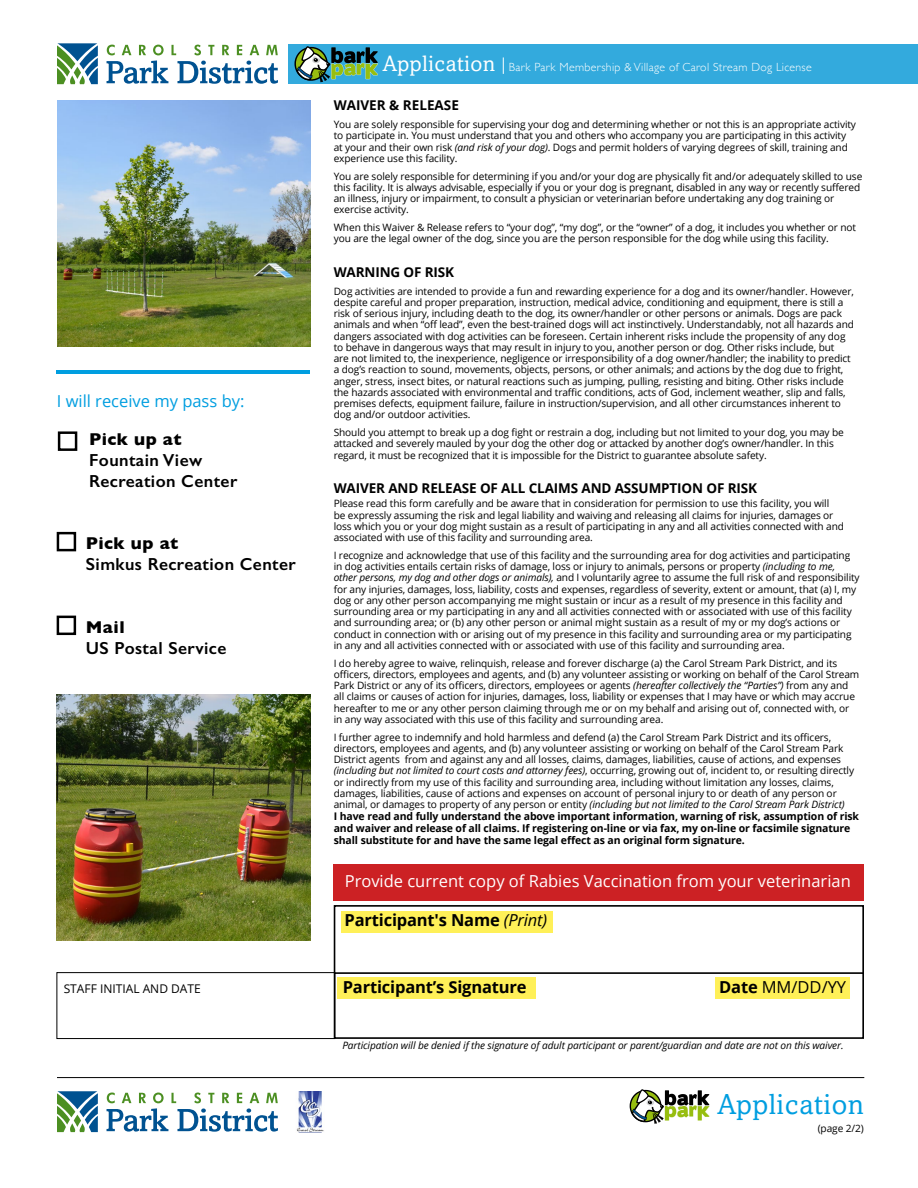
<style>
.page{position:relative;width:918px;height:1188px;background:#fff}
.page>*{position:absolute;margin:0;border:0;box-sizing:border-box;transform-origin:0 0}
.t1{font:28.8px "Amasis MT Pro";letter-spacing:.025em;color:#009ee0}
.t2{font:600 17.4px/21px "Gill Sans";letter-spacing:.025em;color:#000}
.t3{font:700 17.4px "Gill Sans";letter-spacing:.025em;color:#000}
.t4{font:16.5px "Open Sans";color:#fff}
.t5{font:700 16.5px "Open Sans";letter-spacing:-.01em;color:#000}
.t6{font:16.5px "Open Sans";color:#009ee0}
.t7{font:16.5px "Open Sans";color:#000}
.t8{font:700 13.5px "Open Sans";letter-spacing:-.01em;color:#000}
.t9{font:12px "Open Sans";color:#000}
.t10{font:300 11.85px "Gill Sans";letter-spacing:.025em;color:#fff}
.t11{font:700 10.5px/12px "Open Sans";letter-spacing:-.01em;color:#000}
.t12{font:10.2px/11.2px "Open Sans";letter-spacing:-.01em;color:#000}
.t13{font:italic 10.2px "Open Sans";letter-spacing:-.01em;color:#000}
.s1{font-family:"Amasis MT Pro";font-weight:400;font-size:22.05px}
.s2{font-style:italic}
.s3{font-weight:400;font-style:italic}
.s4{font-weight:700}
</style>
<div class="page">
<div style="left:334px;top:864px;width:530px;height:36px;background:#cc2124"></div>
<img style="left:57px;top:100px;width:253px;height:246px">
<div style="left:58px;top:431px;width:19px;height:20px;border:2px solid #000"></div>
<div style="left:57px;top:532px;width:19px;height:19px;border:2px solid #000"></div>
<hr style="left:57px;top:371px;width:253px;height:3px;background:#009ee0">
<div style="left:57px;top:616px;width:19px;height:19px;border:2px solid #000"></div>
<img style="left:57px;top:694px;width:253px;height:246px">
<div style="left:337px;top:977px;width:199px;height:21px;background:#fff058"></div>
<div style="left:716px;top:977px;width:134px;height:21px;background:#fff058"></div>
<div style="left:334px;top:972px;width:530px;height:67px;border:2px solid #000"></div>
<div style="left:342px;top:911px;width:211px;height:21px;background:#fff058"></div>
<div style="left:334px;top:905px;width:530px;height:69px;border:2px solid #000"></div>
<hr style="left:57px;top:1077px;width:807px;height:1px;background:#000">
<svg style="left:57px;top:1091px;width:41px;height:41px"></svg>
<svg style="left:74px;top:1115px;width:7px;height:12px"></svg>
<svg style="left:107px;top:1093px;width:171px;height:39px"></svg>
<div style="left:288px;top:44px;width:630px;height:40px;background:#3ad"></div>
<svg style="left:57px;top:43px;width:41px;height:41px"></svg>
<svg style="left:74px;top:67px;width:7px;height:12px"></svg>
<svg style="left:107px;top:45px;width:171px;height:39px"></svg>
<svg style="left:294px;top:46px;width:84px;height:36px"></svg>
<img style="left:296px;top:1091px;width:28px;height:41px">
<svg style="left:629px;top:1089px;width:81px;height:35px"></svg>
<svg style="left:503px;top:57px;width:1px;height:17px"></svg>
<div style="left:57px;top:972px;width:278px;height:67px;border:1px solid #000"></div>
<h3 class="t6" style="left:57px;top:390px;width:189px">I will receive my pass by:</h3>
<h2 class="t3" style="left:89px;top:426px;width:94px">Pick up at</h2>
<h2 class="t2" style="left:89px;top:450px;width:150px">Fountain View<br>Recreation Center</h2>
<h2 class="t3" style="left:86px;top:530px;width:94px">Pick up at</h2>
<h2 class="t2" style="left:86px;top:554px;width:212px">Simkus Recreation Center</h2>
<h2 class="t3" style="left:86px;top:613px;width:40px">Mail</h2>
<h2 class="t2" style="left:86px;top:638px;width:142px">US Postal Service</h2>
<p class="t10" style="left:382px;top:58px;width:431px"><span class="s1">Application</span> Bark Park Membership &amp; Village of Carol Stream Dog License</p>
<h3 class="t8" style="left:334px;top:96px;width:127px">WAIVER &amp; RELEASE</h3>
<p class="t12" style="left:334px;top:119px;width:524px">You are solely responsible for supervising your dog and determining whether or not this is an appropriate activity to participate in. You must understand that you and others who accompany you are participating in this activity at your and their own risk <span class="s2">(and risk of your dog)</span>. Dogs and permit holders of varying degrees of skill, training and experience use this facility.</p>
<p class="t12" style="left:334px;top:170px;width:530px">You are solely responsible for determining if you and/or your dog are physically fit and/or adequately skilled to use this facility. It is always advisable, especially if you or your dog is pregnant, disabled in any way or recently suffered an illness, injury or impairment, to consult a physician or veterinarian before undertaking any dog training or exercise activity.</p>
<p class="t12" style="left:334px;top:222px;width:524px">When this Waiver &amp; Release refers to “your dog”, “my dog”, or the “owner” of a dog, it includes you whether or not you are the legal owner of the dog, since you are the person responsible for the dog while using this facility.</p>
<h3 class="t8" style="left:334px;top:262px;width:122px">WARNING OF RISK</h3>
<p class="t12" style="left:334px;top:285px;width:522px">Dog activities are intended to provide a fun and rewarding experience for a dog and its owner/handler. However, despite careful and proper preparation, instruction, medical advice, conditioning and equipment, there is still a risk of serious injury, including death to the dog, its owner/handler or other persons or animals. Dogs are pack animals and when “off lead”, even the best-trained dogs will act instinctively. Understandably, not all hazards and dangers associated with dog activities can be foreseen. Certain inherent risks include the propensity of any dog to behave in dangerous ways that may result in injury to you, another person or dog. Other risks include, but<br>are not limited to, the inexperience, negligence or irresponsibility of a dog owner/handler; the inability to predict a dog’s reaction to sound, movements, objects, persons, or other animals; and actions by the dog due to fright, anger, stress, insect bites, or natural reactions such as jumping, pulling, resisting and biting. Other risks include the hazards associated with environmental and traffic conditions, acts of God, inclement weather, slip and falls, premises defects, equipment failure, failure in instruction/supervision, and all other circumstances inherent to dog and/or outdoor activities.</p>
<p class="t12" style="left:334px;top:427px;width:512px">Should you attempt to break up a dog fight or restrain a dog, including but not limited to your dog, you may be attacked and severely mauled by your dog the other dog or attacked by another dog’s owner/handler. In this regard, it must be recognized that it is impossible for the District to guarantee absolute safety.</p>
<h3 class="t8" style="left:334px;top:479px;width:425px">WAIVER AND RELEASE OF ALL CLAIMS AND ASSUMPTION OF RISK</h3>
<p class="t12" style="left:334px;top:498px;width:512px">Please read this form carefully and be aware that in consideration for permission to use this facility, you will<br>be expressly assuming the risk and legal liability and waiving and releasing all claims for injuries, damages or loss which you or your dog might sustain as a result of participating in any and all activities connected with and associated with use of this facility and surrounding area.</p>
<p class="t12" style="left:334px;top:549px;width:528px">I recognize and acknowledge that use of this facility and the surrounding area for dog activities and participating in dog activities entails certain risks of damage, loss or injury to animals, persons or property <span class="s2">(including to me, other persons, my dog and other dogs or animals),</span> and I voluntarily agree to assume the full risk of and responsibility for any injuries, damages, loss, liability, costs and expenses, regardless of severity, extent or amount, that (a) I, my dog or any other person accompanying me might sustain or incur as a result of my presence in this facility and surrounding area or my participating in any and all activities connected with or associated with use of this facility and surrounding area; or (b) any other person or animal might sustain as a result of my or my dog’s actions or conduct in connection with or arising out of my presence in this facility and surrounding area or my participating in any and all activities connected with or associated with use of this facility and surrounding area.</p>
<p class="t12" style="left:334px;top:657px;width:527px">I do hereby agree to waive, relinquish, release and forever discharge (a) the Carol Stream Park District, and its officers, directors, employees and agents, and (b) any volunteer assisting or working on behalf of the Carol Stream Park District or any of its officers, directors, employees or agents <span class="s2">(hereafter collectively the “Parties”)</span> from any and all claims or causes of action for injuries, damages, loss, liability or expenses that I may have or which may accrue hereafter to me or any other person claiming through me or on my behalf and arising out of, connected with, or in any way associated with this use of this facility and surrounding area.</p>
<p class="t12" style="left:334px;top:731px;width:522px">I further agree to indemnify and hold harmless and defend (a) the Carol Stream Park District and its officers, directors, employees and agents, and (b) any volunteer assisting or working on behalf of the Carol Stream Park District agents from and against any and all losses, claims, damages, liabilities, cause of actions, and expenses <span class="s2">(including but not limited to court costs and attorney fees)</span>, occurring, growing out of, incident to, or resulting directly or indirectly from my use of this facility and surrounding area, including without limitation any losses, claims, damages, liabilities, cause of actions and expenses on account of personal injury to or death of any person or animal, or damages to property of any person or entity <span class="s2">(including but not limited to the Carol Stream Park District)</span></p>
<p class="t11" style="left:334px;top:810px;width:527px">I have read and fully understand the above important information, warning of risk, assumption of risk and waiver and release of all claims. If registering on-line or via fax, my on-line or facsimile signature shall substitute for and have the same legal effect as an original form signature.</p>
<h3 class="t4" style="left:345px;top:870px;width:508px">Provide current copy of Rabies Vaccination from your veterinarian</h3>
<h3 class="t5" style="left:345px;top:909px;width:204px">Participant's Name <span class="s3">(Print)</span></h3>
<p class="t9" style="left:64px;top:980px;width:139px">STAFF INITIAL AND DATE</p>
<h3 class="t5" style="left:343px;top:975px;width:185px">Participant’s Signature</h3>
<h3 class="t7" style="left:719px;top:976px;width:129px"><span class="s4">Date</span> MM/DD/YY</h3>
<p class="t13" style="left:342px;top:1038px;width:503px">Participation will be denied if the signature of adult participant or parent/guardian and date are not on this waiver.</p>
<h1 class="t1" style="left:717px;top:1088px;width:148px">Application</h1>
<p class="t12" style="left:818px;top:1123px;width:48px">(page 2/2)</p>
</div>
